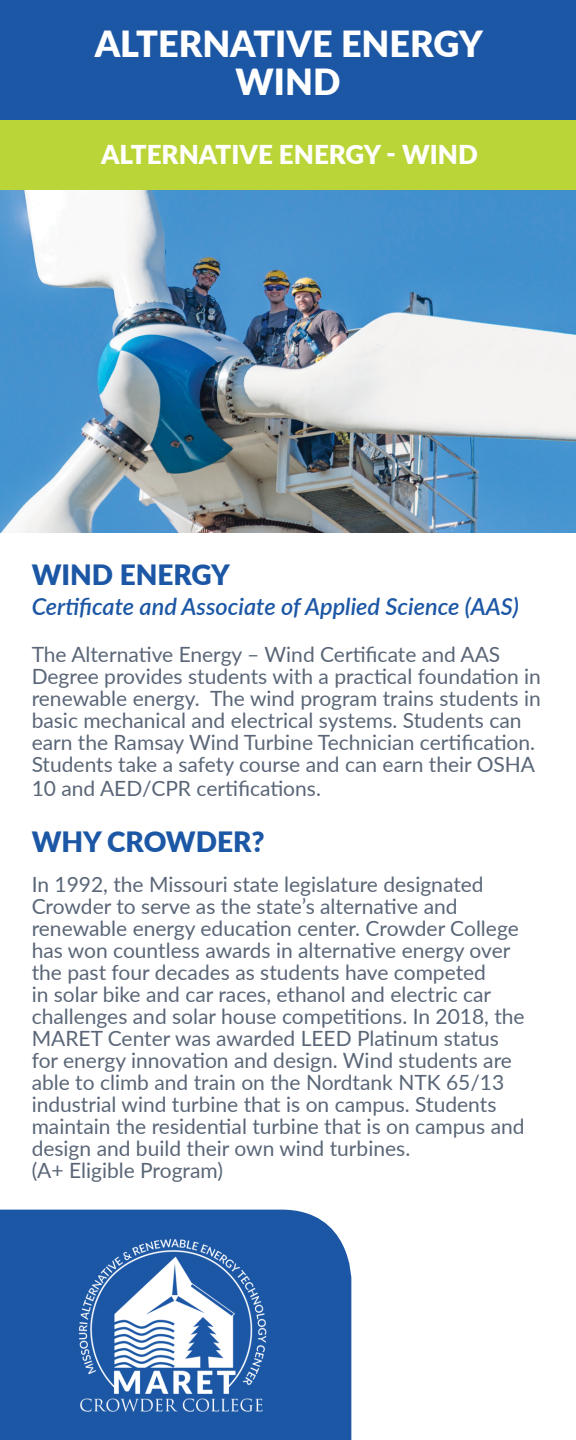
<style>
.page{position:relative;width:576px;height:1440px;background:#fff}
.page>*{position:absolute;margin:0;border:0;box-sizing:border-box;transform-origin:0 0}
.t1{font:900 36px "Lato";color:#fff}
.t2{font:900 28px "Lato";color:#1c57a5}
.t3{font:900 26px "Lato";color:#fff}
.t4{font:italic 600 23.6px "Lato";color:#1c57a5}
.t5{font:21px/22px "Lato";color:#5a6677}
</style>
<div class="page">
<img style="left:0;top:190px;width:576px;height:343px">
<div style="left:0;top:0;width:576px;height:158px;background:#1c57a5"></div>
<div style="left:0;top:1210px;width:351px;height:230px;background:#1c57a5"></div>
<img style="left:71px;top:1218px;width:199px;height:213px">
<div style="left:0;top:121px;width:576px;height:69px;background:#bad538"></div>
<p class="t1" style="left:95px;top:17px;width:390px">ALTERNATIVE ENERGY</p>
<p class="t1" style="left:236px;top:55px;width:106px">WIND</p>
<p class="t3" style="left:101px;top:135px;width:378px">ALTERNATIVE ENERGY - WIND</p>
<p class="t2" style="left:32px;top:554px;width:200px">WIND ENERGY</p>
<p class="t4" style="left:32px;top:589px;width:489px">Certificate and Associate of Applied Science (AAS)</p>
<p class="t5" style="left:32px;top:642px;width:511px">The Alternative Energy – Wind Certificate and AAS Degree provides students with a practical foundation in renewable energy. The wind program trains students in basic mechanical and electrical systems. Students can earn the Ramsay Wind Turbine Technician certification.<br>Students take a safety course and can earn their OSHA</p>
<p class="t5" style="left:32px;top:776px;width:291px">10 and AED/CPR certifications.</p>
<p class="t2" style="left:32px;top:820px;width:235px">WHY CROWDER?</p>
<p class="t5" style="left:32px;top:872px;width:495px">In 1992, the Missouri state legislature designated Crowder to serve as the state’s alternative and renewable energy education center. Crowder College has won countless awards in alternative energy over the past four decades as students have competed<br>in solar bike and car races, ethanol and electric car challenges and solar house competitions. In 2018, the MARET Center was awarded LEED Platinum status for energy innovation and design. Wind students are able to climb and train on the Nordtank NTK 65/13 industrial wind turbine that is on campus. Students maintain the residential turbine that is on campus and design and build their own wind turbines.</p>
<p class="t5" style="left:32px;top:1158px;width:193px">(A+ Eligible Program)</p>
</div>
